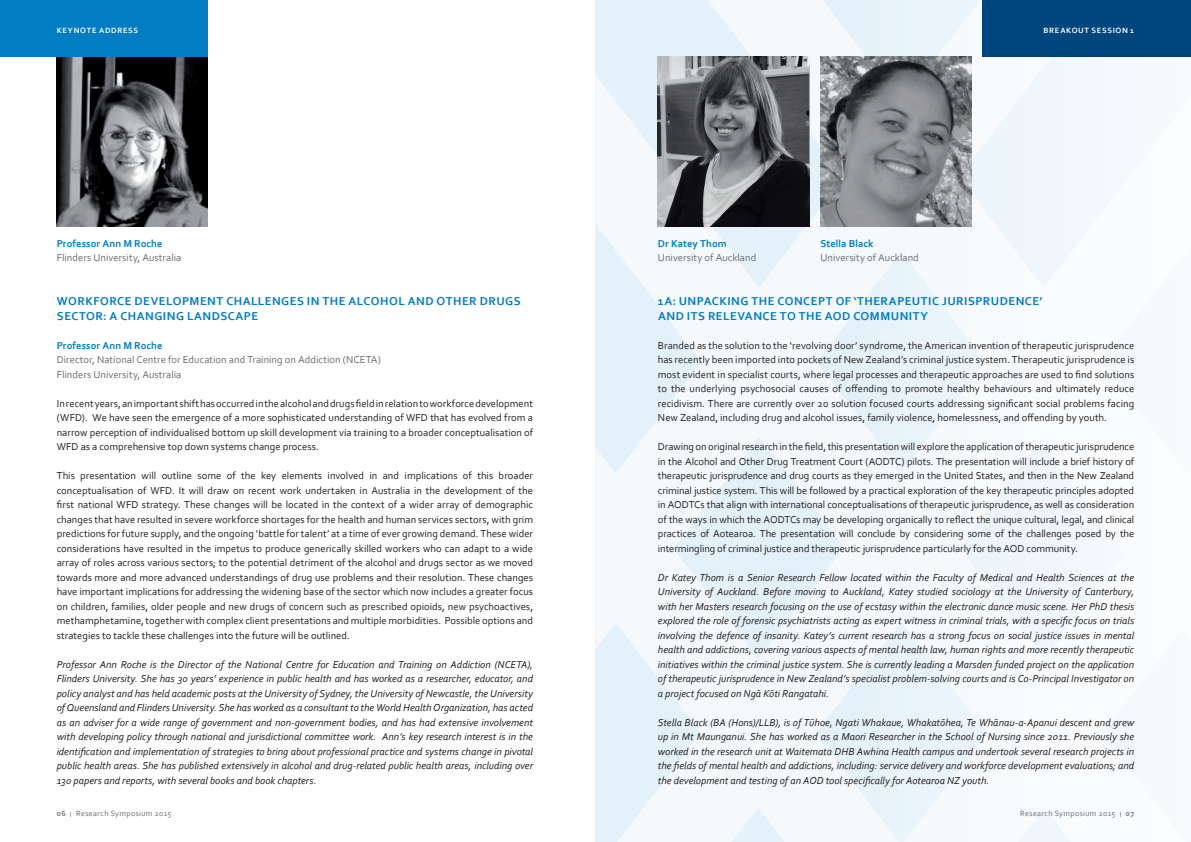
<style>
.page{position:relative;width:1191px;height:842px;background:#fff}
.page>*{position:absolute;margin:0;border:0;box-sizing:border-box;transform-origin:0 0}
.t1{font:700 12px/14.5px "Corbel";letter-spacing:.04em;color:#007cc2}
.t2{font:10.5px/14.5px "Corbel";color:#231f20;text-align:justify}
.t3{font:italic 10.5px/14.5px "Corbel";color:#231f20;text-align:justify}
.t4{font:10.5px/14.5px "Corbel";color:#6c6d70}
.t5{font:700 10.5px "Corbel";letter-spacing:.005em;color:#007cc2}
.t6{font:8px "Corbel";letter-spacing:.04em;color:#6c6d70}
.t7{font:700 8px "Corbel";letter-spacing:.085em;color:#fff}
.s1{font-weight:700}
</style>
<div class="page">
<svg style="left:595px;top:0;width:542px;height:842px;fill:#f5f9fc"></svg>
<img style="left:57px;top:57px;width:151px;height:170px">
<img style="left:820px;top:57px;width:151px;height:170px">
<img style="left:658px;top:57px;width:151px;height:170px">
<div style="left:982px;top:0;width:209px;height:57px;background:#00467e"></div>
<div style="left:0;top:0;width:208px;height:57px;background:#007cc2"></div>
<p class="t7" style="left:57px;top:25px;width:83px">KEYNOTE ADDRESS</p>
<p class="t7" style="left:1043px;top:25px;width:92px">BREAKOUT SESSION 1</p>
<p class="t5" style="left:57px;top:237px;width:107px">Professor Ann M Roche</p>
<p class="t4" style="left:57px;top:250px;width:126px">Flinders University, Australia</p>
<p class="t5" style="left:658px;top:237px;width:70px">Dr Katey Thom</p>
<p class="t4" style="left:658px;top:250px;width:100px">University of Auckland</p>
<p class="t5" style="left:820px;top:237px;width:55px">Stella Black</p>
<p class="t4" style="left:820px;top:250px;width:100px">University of Auckland</p>
<p class="t1" style="left:57px;top:294px;width:465px">WORKFORCE DEVELOPMENT CHALLENGES IN THE ALCOHOL AND OTHER DRUGS<br>SECTOR: A CHANGING LANDSCAPE</p>
<p class="t5" style="left:57px;top:339px;width:107px">Professor Ann M Roche</p>
<p class="t4" style="left:57px;top:352px;width:325px">Director, National Centre for Education and Training on Addiction (NCETA)<br>Flinders University, Australia</p>
<p class="t2" style="left:57px;top:396px;width:478px">In recent years, an important shift has occurred in the alcohol and drugs field in relation to workforce development (WFD). We have seen the emergence of a more sophisticated understanding of WFD that has evolved from a narrow perception of individualised bottom up skill development via training to a broader conceptualisation of WFD as a comprehensive top down systems change process.</p>
<p class="t2" style="left:57px;top:468px;width:478px">This presentation will outline some of the key elements involved in and implications of this broader conceptualisation of WFD. It will draw on recent work undertaken in Australia in the development of the first national WFD strategy. These changes will be located in the context of a wider array of demographic changes that have resulted in severe workforce shortages for the health and human services sectors, with grim predictions for future supply, and the ongoing ‘battle for talent’ at a time of ever growing demand. These wider considerations have resulted in the impetus to produce generically skilled workers who can adapt to a wide array of roles across various sectors; to the potential detriment of the alcohol and drugs sector as we moved towards more and more advanced understandings of drug use problems and their resolution. These changes have important implications for addressing the widening base of the sector which now includes a greater focus on children, families, older people and new drugs of concern such as prescribed opioids, new psychoactives, methamphetamine, together with complex client presentations and multiple morbidities. Possible options and strategies to tackle these challenges into the future will be outlined.</p>
<p class="t3" style="left:57px;top:657px;width:478px">Professor Ann Roche is the Director of the National Centre for Education and Training on Addiction (NCETA), Flinders University. She has 30 years’ experience in public health and has worked as a researcher, educator, and policy analyst and has held academic posts at the University of Sydney, the University of Newcastle, the University of Queensland and Flinders University. She has worked as a consultant to the World Health Organization, has acted as an adviser for a wide range of government and non-government bodies, and has had extensive involvement with developing policy through national and jurisdictional committee work. Ann’s key research interest is in the identification and implementation of strategies to bring about professional practice and systems change in pivotal public health areas. She has published extensively in alcohol and drug-related public health areas, including over 130 papers and reports, with several books and book chapters.</p>
<p class="t6" style="left:57px;top:808px;width:116px"><span class="s1">06</span> I Research Symposium 2015</p>
<p class="t1" style="left:658px;top:294px;width:386px">1A: UNPACKING THE CONCEPT OF ‘THERAPEUTIC JURISPRUDENCE’<br>AND ITS RELEVANCE TO THE AOD COMMUNITY</p>
<p class="t2" style="left:658px;top:338px;width:478px">Branded as the solution to the ‘revolving door’ syndrome, the American invention of therapeutic jurisprudence has recently been imported into pockets of New Zealand’s criminal justice system. Therapeutic jurisprudence is most evident in specialist courts, where legal processes and therapeutic approaches are used to find solutions to the underlying psychosocial causes of offending to promote healthy behaviours and ultimately reduce recidivism. There are currently over 20 solution focused courts addressing significant social problems facing New Zealand, including drug and alcohol issues, family violence, homelessness, and offending by youth.</p>
<p class="t2" style="left:658px;top:439px;width:478px">Drawing on original research in the field, this presentation will explore the application of therapeutic jurisprudence in the Alcohol and Other Drug Treatment Court (AODTC) pilots. The presentation will include a brief history of therapeutic jurisprudence and drug courts as they emerged in the United States, and then in the New Zealand criminal justice system. This will be followed by a practical exploration of the key therapeutic principles adopted in AODTCs that align with international conceptualisations of therapeutic jurisprudence, as well as consideration of the ways in which the AODTCs may be developing organically to reflect the unique cultural, legal, and clinical practices of Aotearoa. The presentation will conclude by considering some of the challenges posed by the intermingling of criminal justice and therapeutic jurisprudence particularly for the AOD community.</p>
<p class="t3" style="left:658px;top:570px;width:478px">Dr Katey Thom is a Senior Research Fellow located within the Faculty of Medical and Health Sciences at the University of Auckland. Before moving to Auckland, Katey studied sociology at the University of Canterbury, with her Masters research focusing on the use of ecstasy within the electronic dance music scene. Her PhD thesis explored the role of forensic psychiatrists acting as expert witness in criminal trials, with a specific focus on trials involving the defence of insanity. Katey’s current research has a strong focus on social justice issues in mental health and addictions, covering various aspects of mental health law, human rights and more recently therapeutic initiatives within the criminal justice system. She is currently leading a Marsden funded project on the application of therapeutic jurisprudence in New Zealand’s specialist problem-solving courts and is Co-Principal Investigator on a project focused on Ngā Kōti Rangatahi.</p>
<p class="t3" style="left:658px;top:715px;width:478px">Stella Black (BA (Hons)/LLB), is of Tūhoe, Ngati Whakaue, Whakatōhea, Te Whānau-a-Apanui descent and grew up in Mt Maunganui. She has worked as a Maori Researcher in the School of Nursing since 2011. Previously she worked in the research unit at Waitemata DHB Awhina Health campus and undertook several research projects in the fields of mental health and addictions, including: service delivery and workforce development evaluations; and the development and testing of an AOD tool specifically for Aotearoa NZ youth.</p>
<p class="t6" style="left:1020px;top:808px;width:116px">Research Symposium 2015 I <span class="s1">07</span></p>
</div>
